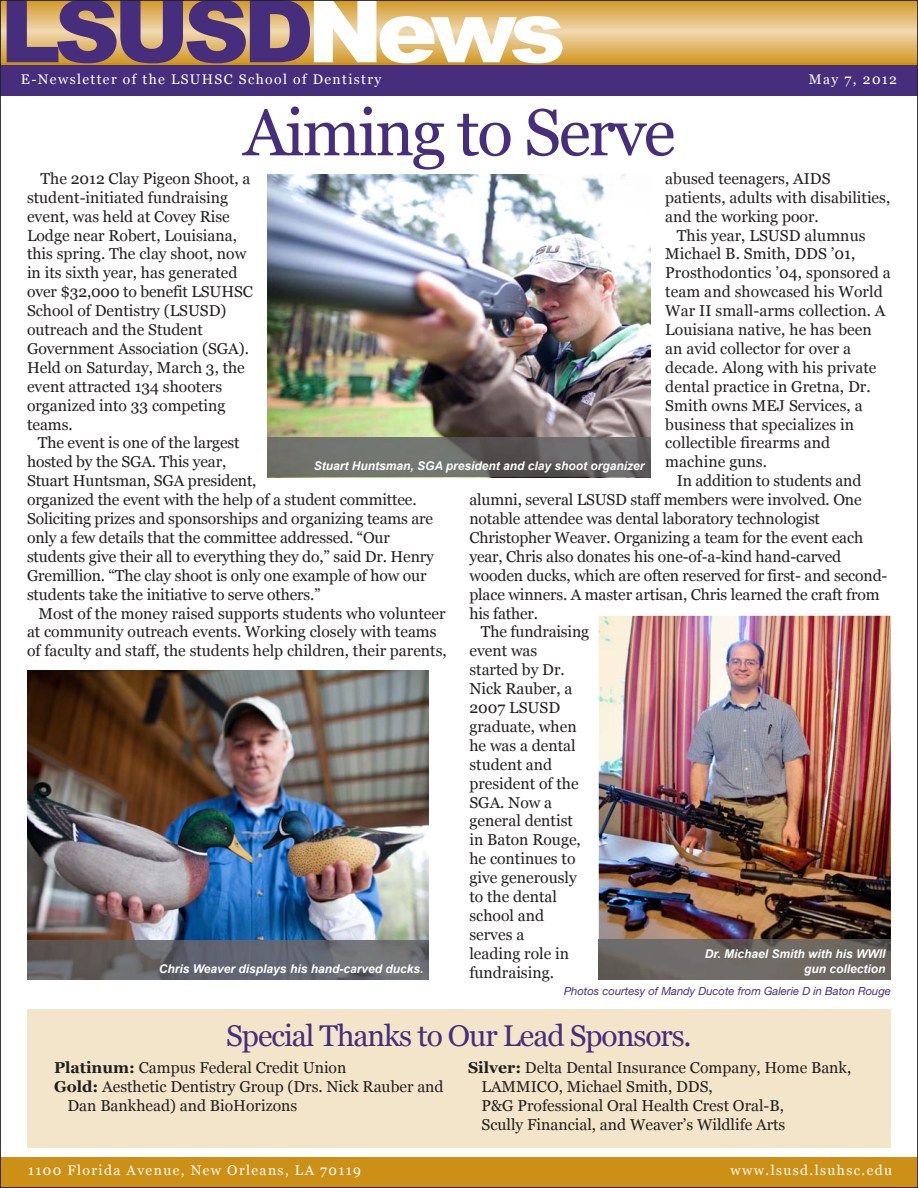
<style>
.page{position:relative;width:918px;height:1188px;background:#fff}
.page>*{position:absolute;margin:0;border:0;box-sizing:border-box;transform-origin:0 0}
.t1{font:900 87px "Arial";letter-spacing:-.075em;color:#462e7d;scale:1.05 1}
.t2{font:66px "Georgia";letter-spacing:-.035em;color:#462e7d}
.t3{font:30px "Georgia";letter-spacing:-.035em;color:#462e7d}
.t4{font:15.75px/18.9px "Georgia";color:#231f20}
.t5{font:13.95px "Georgia";letter-spacing:.1em;color:#fff}
.t6{font:italic 700 12px/14.4px "Arial";color:#fff;text-align:right}
.t7{font:italic 11.25px "Helvetica Neue";color:#462e7d}
.s1{color:#fff}
.s2{font-weight:700}
</style>
<div class="page">
<div style="left:0;top:46px;width:918px;height:30px;background:#cd9017"></div>
<div style="left:0;top:65px;width:918px;height:30px;background:#462e7d"></div>
<svg style="left:2px;top:2px;width:914px;height:60px;background:#e1b96d"></svg>
<div style="left:0;top:1157px;width:918px;height:31px;background:#cd9017"></div>
<img style="left:268px;top:175px;width:382px;height:263px">
<img style="left:268px;top:438px;width:382px;height:39px">
<div style="left:27px;top:1009px;width:864px;height:139px;background:#f3e5c9"></div>
<img style="left:27px;top:670px;width:402px;height:271px">
<hr style="left:27px;top:979px;width:402px;height:1px;background:#787a7d">
<img style="left:27px;top:941px;width:402px;height:38px">
<img style="left:598px;top:615px;width:293px;height:325px">
<img style="left:598px;top:940px;width:293px;height:39px">
<h1 class="t1" style="left:0;top:-33px;width:540px">LSUSD<span class="s1">News</span></h1>
<p class="t5" style="left:21px;top:71px;width:362px">E-Newsletter of the LSUHSC School of Dentistry</p>
<h2 class="t2" style="left:243px;top:95px;width:434px">Aiming to Serve</h2>
<p class="t5" style="left:809px;top:71px;width:90px">May 7, 2012</p>
<p class="t4" style="left:27px;top:169px;width:227px;text-indent:13px">The 2012 Clay Pigeon Shoot, a student-initiated fundraising event, was held at Covey Rise<br>Lodge near Robert, Louisiana, this spring. The clay shoot, now in its sixth year, has generated over $32,000 to benefit LSUHSC<br>School of Dentistry (LSUSD) outreach and the Student<br>Government Association (SGA).<br>Held on Saturday, March 3, the event attracted 134 shooters organized into 33 competing teams.</p>
<p class="t4" style="left:27px;top:434px;width:408px;text-indent:11px">The event is one of the largest<br>hosted by the SGA. This year,<br>Stuart Huntsman, SGA president,<br>organized the event with the help of a student committee.<br>Soliciting prizes and sponsorships and organizing teams are only a few details that the committee addressed. “Our students give their all to everything they do,” said Dr. Henry Gremillion. “The clay shoot is only one example of how our students take the initiative to serve others.”</p>
<p class="t4" style="left:27px;top:604px;width:421px;text-indent:11px">Most of the money raised supports students who volunteer at community outreach events. Working closely with teams of faculty and staff, the students help children, their parents,</p>
<p class="t4" style="left:665px;top:169px;width:167px">abused teenagers, AIDS</p>
<p class="t4" style="left:665px;top:188px;width:227px">patients, adults with disabilities,</p>
<p class="t4" style="left:665px;top:207px;width:155px">and the working poor.</p>
<p class="t4" style="left:677px;top:226px;width:190px">This year, LSUSD alumnus</p>
<p class="t4" style="left:665px;top:245px;width:192px">Michael B. Smith, DDS ’01,</p>
<p class="t4" style="left:665px;top:263px;width:227px">Prosthodontics ’04, sponsored a</p>
<p class="t4" style="left:665px;top:282px;width:219px">team and showcased his World</p>
<p class="t4" style="left:665px;top:301px;width:222px">War II small-arms collection. A</p>
<p class="t4" style="left:665px;top:320px;width:208px">Louisiana native, he has been</p>
<p class="t4" style="left:665px;top:339px;width:187px">an avid collector for over a</p>
<p class="t4" style="left:665px;top:358px;width:213px">decade. Along with his private</p>
<p class="t4" style="left:665px;top:377px;width:207px">dental practice in Gretna, Dr.</p>
<p class="t4" style="left:665px;top:396px;width:199px">Smith owns MEJ Services, a</p>
<p class="t4" style="left:665px;top:415px;width:190px">business that specializes in</p>
<p class="t4" style="left:665px;top:434px;width:166px">collectible firearms and</p>
<p class="t4" style="left:665px;top:452px;width:103px">machine guns.</p>
<p class="t4" style="left:677px;top:471px;width:186px">In addition to students and</p>
<p class="t4" style="left:469px;top:490px;width:394px">alumni, several LSUSD staff members were involved. One</p>
<p class="t4" style="left:469px;top:509px;width:352px">notable attendee was dental laboratory technologist</p>
<p class="t4" style="left:469px;top:528px;width:395px">Christopher Weaver. Organizing a team for the event each</p>
<p class="t4" style="left:469px;top:547px;width:373px">year, Chris also donates his one-of-a-kind hand-carved</p>
<p class="t4" style="left:469px;top:566px;width:420px">wooden ducks, which are often reserved for first- and second-</p>
<p class="t4" style="left:469px;top:585px;width:412px">place winners. A master artisan, Chris learned the craft from</p>
<p class="t4" style="left:469px;top:604px;width:70px">his father.</p>
<p class="t4" style="left:481px;top:623px;width:110px">The fundraising</p>
<p class="t4" style="left:469px;top:641px;width:69px">event was</p>
<p class="t4" style="left:469px;top:660px;width:97px">started by Dr.</p>
<p class="t4" style="left:469px;top:679px;width:105px">Nick Rauber, a</p>
<p class="t4" style="left:469px;top:698px;width:92px">2007 LSUSD</p>
<p class="t4" style="left:469px;top:717px;width:109px">graduate, when</p>
<p class="t4" style="left:469px;top:736px;width:108px">he was a dental</p>
<p class="t4" style="left:469px;top:755px;width:84px">student and</p>
<p class="t4" style="left:469px;top:774px;width:111px">president of the</p>
<p class="t4" style="left:469px;top:793px;width:84px">SGA. Now a</p>
<p class="t4" style="left:469px;top:812px;width:105px">general dentist</p>
<p class="t4" style="left:469px;top:830px;width:113px">in Baton Rouge,</p>
<p class="t4" style="left:469px;top:849px;width:108px">he continues to</p>
<p class="t4" style="left:469px;top:868px;width:109px">give generously</p>
<p class="t4" style="left:469px;top:887px;width:89px">to the dental</p>
<p class="t4" style="left:469px;top:906px;width:76px">school and</p>
<p class="t4" style="left:469px;top:925px;width:56px">serves a</p>
<p class="t4" style="left:469px;top:944px;width:101px">leading role in</p>
<p class="t4" style="left:469px;top:963px;width:86px">fundraising.</p>
<p class="t6" style="left:314px;top:459px;width:332px">Stuart Huntsman, SGA president and clay shoot organizer</p>
<p class="t6" style="left:705px;top:947px;width:182px">Dr. Michael Smith with his WWII gun collection</p>
<p class="t6" style="left:159px;top:962px;width:266px">Chris Weaver displays his hand-carved ducks.</p>
<p class="t7" style="left:564px;top:987px;width:328px">Photos courtesy of Mandy Ducote from Galerie D in Baton Rouge</p>
<h3 class="t3" style="left:226px;top:1019px;width:467px">Special Thanks to Our Lead Sponsors.</h3>
<p class="t4" style="left:54px;top:1058px;width:294px"><span class="s2">Platinum:</span> Campus Federal Credit Union</p>
<p class="t4" style="left:54px;top:1077px;width:391px"><span class="s2">Gold:</span> Aesthetic Dentistry Group (Drs. Nick Rauber and</p>
<p class="t4" style="left:68px;top:1096px;width:231px">Dan Bankhead) and BioHorizons</p>
<p class="t4" style="left:482px;top:1058px;width:371px;text-indent:-13px"><span class="s2">Silver:</span> Delta Dental Insurance Company, Home Bank, LAMMICO, Michael Smith, DDS,<br>P&amp;G Professional Oral Health Crest Oral-B,<br>Scully Financial, and Weaver’s Wildlife Arts</p>
<p class="t5" style="left:28px;top:1163px;width:334px">1100 Florida Avenue, New Orleans, LA 70119</p>
<p class="t5" style="left:731px;top:1163px;width:163px">www.lsusd.lsuhsc.edu</p>
</div>
